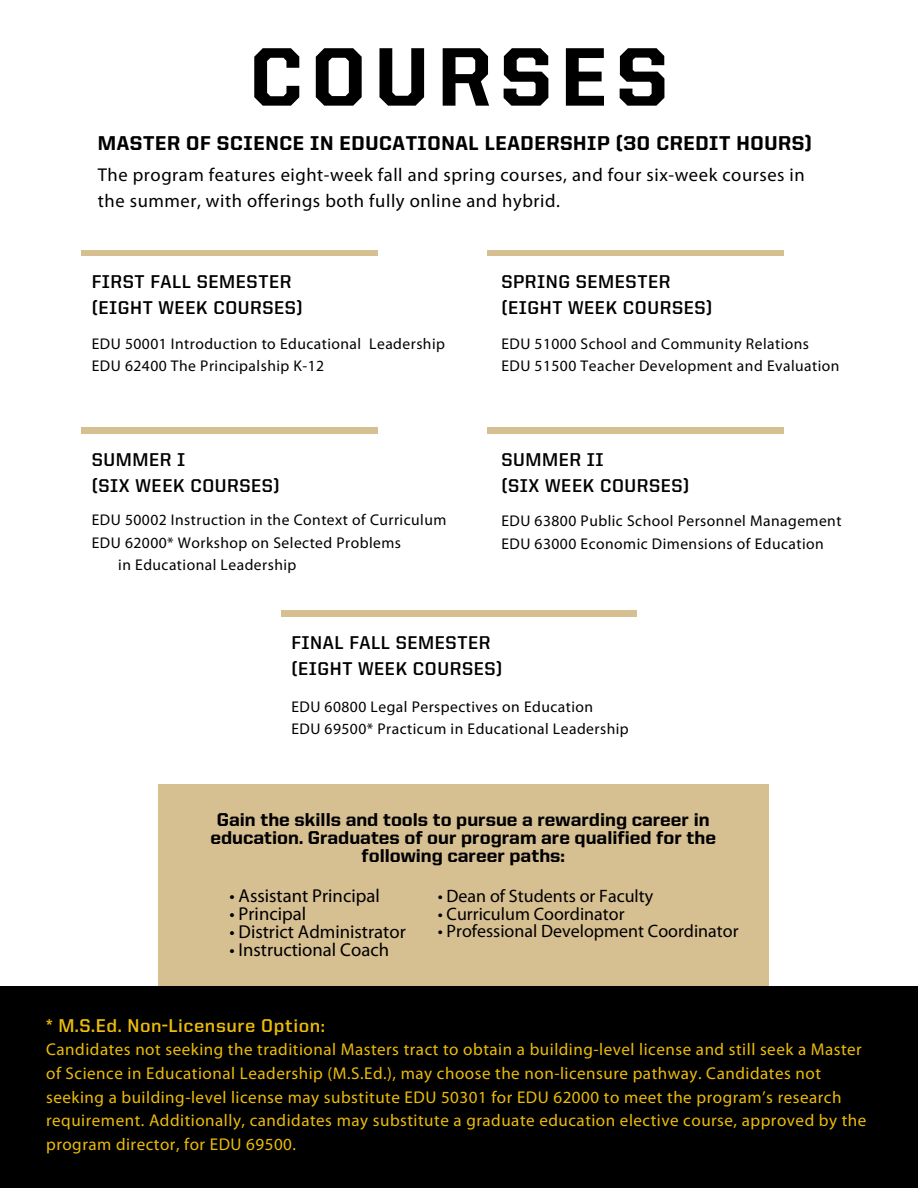
<style>
.page{position:relative;width:918px;height:1188px;background:#fff}
.page>*{position:absolute;margin:0;border:0;box-sizing:border-box;transform-origin:0 0}
.t1{font:800 83.25px "United Sans Reg";letter-spacing:.1em;color:#000}
.t2{font:800 20.1px "United Sans Reg";letter-spacing:.03em;color:#000}
.t3{font:800 18.75px/18px "United Sans Reg";color:#000;text-align:center}
.t4{font:18.75px "Myriad Pro";color:#000}
.t5{font:700 18.6px/25.8px "United Sans Reg";letter-spacing:.03em;color:#000}
.t6{font:18.6px/25.8px "Myriad Pro";letter-spacing:.03em;color:#000}
.t7{font:700 18.6px "United Sans Reg";letter-spacing:.03em;color:#ecbc09}
.t8{font:18px "Myriad Pro";color:#000}
.t9{font:17.1px/23.7px "Myriad Pro";letter-spacing:.03em;color:#ecbc09}
.t10{font:15.6px "Myriad Pro";letter-spacing:.03em;color:#000}
</style>
<div class="page">
<div style="left:158px;top:784px;width:610px;height:216px;background:#d6bf91"></div>
<div style="left:81px;top:250px;width:297px;height:6px;background:#d6bf91"></div>
<div style="left:281px;top:611px;width:356px;height:6px;background:#d6bf91"></div>
<div style="left:81px;top:428px;width:297px;height:6px;background:#d6bf91"></div>
<div style="left:487px;top:250px;width:297px;height:6px;background:#d6bf91"></div>
<div style="left:487px;top:428px;width:297px;height:6px;background:#d6bf91"></div>
<div style="left:0;top:987px;width:918px;height:201px;background:#000"></div>
<h2 class="t1" style="left:250px;top:42px;width:420px">COURSES</h2>
<p class="t2" style="left:98px;top:135px;width:716px">MASTER OF SCIENCE IN EDUCATIONAL LEADERSHIP (30 CREDIT HOURS)</p>
<p class="t6" style="left:98px;top:163px;width:708px">The program features eight-week fall and spring courses, and four six-week courses in the summer, with offerings both fully online and hybrid.</p>
<h2 class="t5" style="left:92px;top:270px;width:212px">FIRST FALL SEMESTER (EIGHT WEEK COURSES)</h2>
<p class="t10" style="left:92px;top:337px;width:355px">EDU 50001 Introduction to Educational Leadership</p>
<p class="t10" style="left:92px;top:359px;width:234px">EDU 62400 The Principalship K-12</p>
<h2 class="t5" style="left:92px;top:448px;width:189px">SUMMER I<br>(SIX WEEK COURSES)</h2>
<p class="t10" style="left:92px;top:514px;width:356px">EDU 50002 Instruction in the Context of Curriculum</p>
<p class="t10" style="left:92px;top:536px;width:311px">EDU 62000* Workshop on Selected Problems</p>
<p class="t10" style="left:118px;top:558px;width:180px">in Educational Leadership</p>
<p class="t5" style="left:501px;top:270px;width:212px">SPRING SEMESTER (EIGHT WEEK COURSES)</p>
<p class="t10" style="left:501px;top:337px;width:309px">EDU 51000 School and Community Relations</p>
<h2 class="t10" style="left:501px;top:359px;width:340px">EDU 51500 Teacher Development and Evaluation</h2>
<p class="t5" style="left:501px;top:448px;width:189px">SUMMER II<br>(SIX WEEK COURSES)</p>
<p class="t10" style="left:501px;top:515px;width:342px">EDU 63800 Public School Personnel Management</p>
<p class="t10" style="left:501px;top:537px;width:324px">EDU 63000 Economic Dimensions of Education</p>
<p class="t5" style="left:291px;top:631px;width:212px">FINAL FALL SEMESTER (EIGHT WEEK COURSES)</p>
<h2 class="t10" style="left:291px;top:700px;width:303px">EDU 60800 Legal Perspectives on Education</h2>
<p class="t10" style="left:291px;top:722px;width:339px">EDU 69500* Practicum in Educational Leadership</p>
<h1 class="t3" style="left:210px;top:812px;width:507px">Gain the skills and tools to pursue a rewarding career in education. Graduates of our program are qualified for the following career paths:</h1>
<h2 class="t4" style="left:229px;top:888px;width:152px">• Assistant Principal</h2>
<h2 class="t4" style="left:229px;top:906px;width:78px">• Principal</h2>
<h2 class="t4" style="left:229px;top:924px;width:178px">• District Administrator</h2>
<h2 class="t4" style="left:229px;top:942px;width:161px">• Instructional Coach</h2>
<h4 class="t8" style="left:438px;top:889px;width:217px">• Dean of Students or Faculty</h4>
<h4 class="t8" style="left:438px;top:906px;width:188px">• Curriculum Coordinator</h4>
<h4 class="t8" style="left:438px;top:923px;width:302px">• Professional Development Coordinator</h4>
<p class="t7" style="left:46px;top:1018px;width:281px">* M.S.Ed. Non-Licensure Option:</p>
<p class="t9" style="left:46px;top:1039px;width:822px">Candidates not seeking the traditional Masters tract to obtain a building-level license and still seek a Master of Science in Educational Leadership (M.S.Ed.), may choose the non-licensure pathway. Candidates not seeking a building-level license may substitute EDU 50301 for EDU 62000 to meet the program’s research requirement. Additionally, candidates may substitute a graduate education elective course, approved by the program director, for EDU 69500.</p>
</div>
